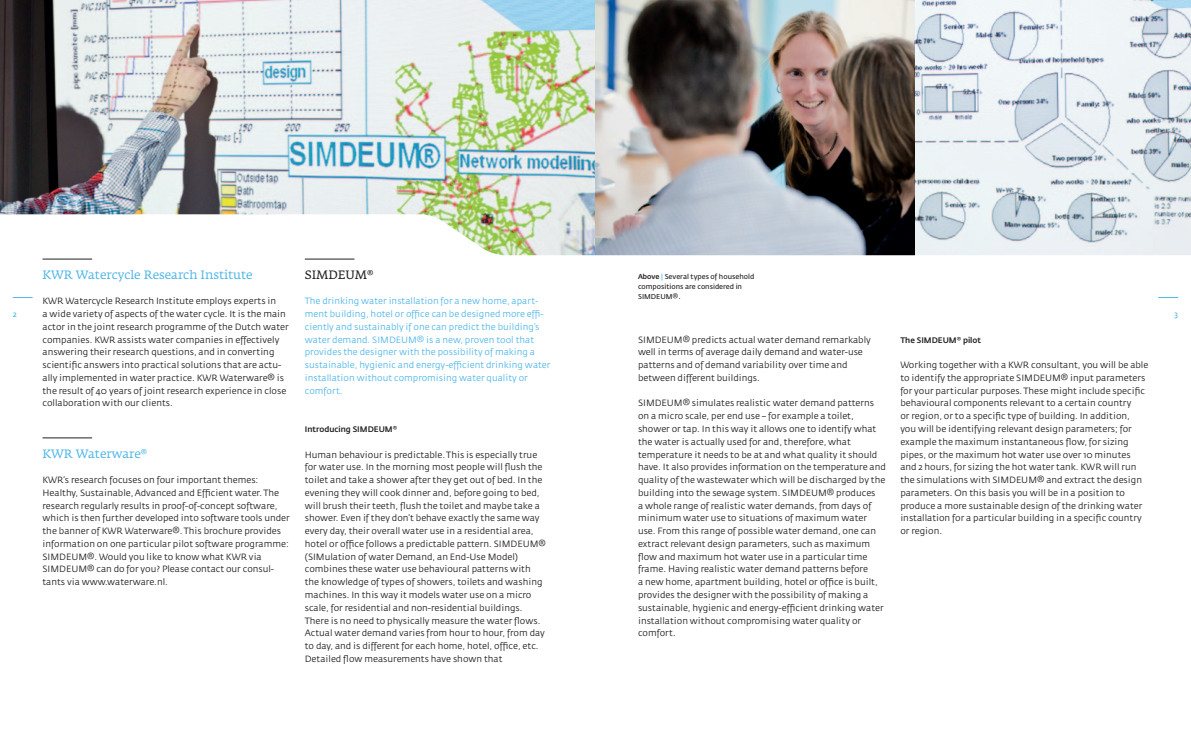
<style>
.page{position:relative;width:1191px;height:738px;background:#fff}
.page>*{position:absolute;margin:0;border:0;box-sizing:border-box;transform-origin:0 0}
.t1{font:12px "Fedra Serif A Std";color:#50b7e8}
.t2{font:12px "Fedra Serif A Std";color:#231f20}
.t3{font:9px/12.8px "Fedra Sans";color:#231f20}
.t4{font:9px/12.8px "Fedra Sans";color:#50b7e8}
.t5{font:500 8px "Fedra Sans Std";color:#231f20}
.t6{font:8px "Fedra Sans Std";color:#50b7e8}
.t7{font:7px/9.9px "Fedra Sans Std";color:#231f20}
.s1{font-weight:500}
.s2{color:#50b7e8}
</style>
<div class="page">
<img style="left:0;top:0;width:595px;height:214px">
<img style="left:914px;top:0;width:277px;height:214px">
<img style="left:595px;top:0;width:319px;height:214px">
<svg style="left:0;top:214px;width:1191px;height:225px"></svg>
<svg style="left:13px;top:297px;width:20px;height:1px"></svg>
<svg style="left:1158px;top:297px;width:20px;height:1px"></svg>
<hr style="left:43px;top:258px;width:49px;height:1px;background:#231f20">
<hr style="left:43px;top:437px;width:49px;height:1px;background:#231f20">
<hr style="left:305px;top:258px;width:49px;height:1px;background:#231f20">
<h1 class="t1" style="left:43px;top:267px;width:212px">KWR Watercycle Research Institute</h1>
<p class="t3" style="left:43px;top:295px;width:248px">KWR Watercycle Research Institute employs experts in<br>a wide variety of aspects of the water cycle. It is the main actor in the joint research programme of the Dutch water companies. KWR assists water companies in effectively answering their research questions, and in converting scientific answers into practical solutions that are actu&shy;ally implemented in water practice. KWR Waterware® is the result of 40 years of joint research experience in close collaboration with our clients.</p>
<h1 class="t2" style="left:305px;top:267px;width:70px">SIMDEUM®</h1>
<p class="t4" style="left:305px;top:295px;width:247px">The drinking water installation for a new home, apart&shy;ment building, hotel or office can be designed more effi&shy;ciently and sustainably if one can predict the building’s water demand. SIMDEUM® is a new, proven tool that provides the designer with the possibility of making a sustainable, hygienic and energy-efficient drinking water installation without compromising water quality or comfort.</p>
<p class="t5" style="left:305px;top:424px;width:94px">Introducing SIMDEUM®</p>
<p class="t3" style="left:305px;top:448px;width:242px">Human behaviour is predictable. This is especially true for water use. In the morning most people will flush the toilet and take a shower after they get out of bed. In the evening they will cook dinner and, before going to bed, will brush their teeth, flush the toilet and maybe take a shower. Even if they don’t behave exactly the same way every day, their overall water use in a residential area, hotel or office follows a predictable pattern. SIMDEUM® (SIMulation of water Demand, an End-Use Model) combines these water use behavioural patterns with the knowledge of types of showers, toilets and washing machines. In this way it models water use on a micro scale, for residential and non-residential buildings.<br>There is no need to physically measure the water flows.<br>Actual water demand varies from hour to hour, from day to day, and is different for each home, hotel, office, etc.<br>Detailed flow measurements have shown that</p>
<p class="t7" style="left:638px;top:271px;width:118px"><span class="s1">Above</span> <span class="s2">|</span> Several types of household compositions are considered in<br>SIMDEUM®.</p>
<p class="t6" style="left:13px;top:309px;width:6px">2</p>
<p class="t6" style="left:1174px;top:309px;width:5px">3</p>
<p class="t3" style="left:638px;top:333px;width:234px">SIMDEUM® predicts actual water demand remarkably well in terms of average daily demand and water-use patterns and of demand variability over time and between different buildings.</p>
<p class="t3" style="left:638px;top:397px;width:249px">SIMDEUM® simulates realistic water demand patterns on a micro scale, per end use – for example a toilet, shower or tap. In this way it allows one to identify what the water is actually used for and, therefore, what temperature it needs to be at and what quality it should have. It also provides information on the temperature and quality of the wastewater which will be discharged by the building into the sewage system. SIMDEUM® produces<br>a whole range of realistic water demands, from days of minimum water use to situations of maximum water use. From this range of possible water demand, one can extract relevant design parameters, such as maximum flow and maximum hot water use in a particular time frame. Having realistic water demand patterns before<br>a new home, apartment building, hotel or office is built, provides the designer with the possibility of making a sustainable, hygienic and energy-efficient drinking water installation without compromising water quality or comfort.</p>
<p class="t5" style="left:900px;top:334px;width:82px">The SIMDEUM® pilot</p>
<p class="t3" style="left:900px;top:358px;width:249px">Working together with a KWR consultant, you will be able to identify the appropriate SIMDEUM® input parameters for your particular purposes. These might include specific behavioural components relevant to a certain country<br>or region, or to a specific type of building. In addition,<br>you will be identifying relevant design parameters; for example the maximum instantaneous flow, for sizing pipes, or the maximum hot water use over 10 minutes and 2 hours, for sizing the hot water tank. KWR will run the simulations with SIMDEUM® and extract the design parameters. On this basis you will be in a position to produce a more sustainable design of the drinking water installation for a particular building in a specific country or region.</p>
<h1 class="t1" style="left:43px;top:445px;width:106px">KWR Waterware®</h1>
<p class="t3" style="left:43px;top:473px;width:249px">KWR’s research focuses on four important themes:<br>Healthy, Sustainable, Advanced and Efficient water. The research regularly results in proof-of-concept software, which is then further developed into software tools under the banner of KWR Waterware®. This brochure provides information on one particular pilot software programme:<br>SIMDEUM®. Would you like to know what KWR via SIMDEUM® can do for you? Please contact our consul&shy;tants via www.waterware.nl.</p>
</div>
